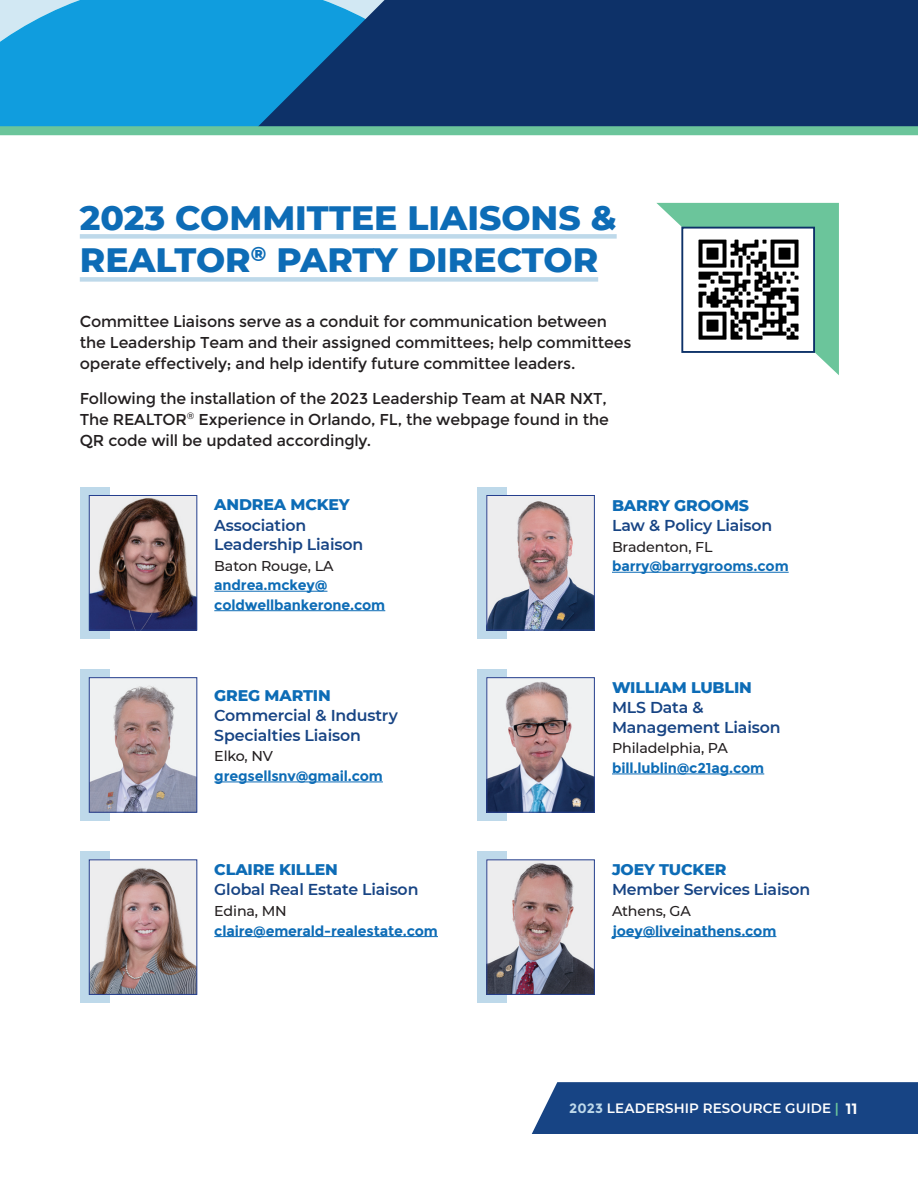
<style>
.page{position:relative;width:918px;height:1188px;background:#fff}
.page>*{position:absolute;margin:0;border:0;box-sizing:border-box;transform-origin:0 0}
.h1_hyper_top_lines{font:800 34.5px "Montserrat";color:#0d6cb6}
.Header_1-hyperlinked{font:800 34.5px "Montserrat";color:#0d6cb6}
.body_copy{font:15.75px/21px "Montserrat";letter-spacing:-.01em;color:#231f20}
.List-title{font:600 15.75px/19.5px "Montserrat";letter-spacing:-.01em;color:#174484}
.List-name{font:800 15.75px "Montserrat";letter-spacing:-.01em;color:#0d6cb6}
.list-email{font:700 14.25px/19.5px "Montserrat";letter-spacing:-.01em;color:#0d6cb6}
.list-location{font:500 14.25px "Montserrat";letter-spacing:-.01em;color:#231f20}
.t1{font:600 13.5px "Montserrat";letter-spacing:.005em;color:#fff}
.s1{font-weight:700;color:#bed9ea}
.s2{color:#6bc59b}
.s3{font-weight:700;font-size:15px}
</style>
<div class="page">
<div style="left:80px;top:234px;width:537px;height:5px;background:#bed9ea"></div>
<div style="left:80px;top:277px;width:518px;height:5px;background:#bed9ea"></div>
<svg style="left:656px;top:203px;width:183px;height:172px"></svg>
<div style="left:682px;top:228px;width:132px;height:124px;background:#fff"></div>
<img style="left:698px;top:239px;width:101px;height:101px">
<div style="left:681px;top:227px;width:134px;height:126px;border:2px solid #0d3168"></div>
<hr style="left:214px;top:591px;width:113px;height:1px;background:#0d6cb6">
<hr style="left:214px;top:610px;width:171px;height:1px;background:#0d6cb6">
<hr style="left:214px;top:782px;width:169px;height:1px;background:#0d6cb6">
<hr style="left:214px;top:936px;width:224px;height:1px;background:#0d6cb6">
<hr style="left:612px;top:572px;width:177px;height:1px;background:#0d6cb6">
<div style="left:80px;top:487px;width:29px;height:151px;background:#bed9ea"></div>
<div style="left:477px;top:487px;width:30px;height:151px;background:#bed9ea"></div>
<div style="left:80px;top:669px;width:29px;height:151px;background:#bed9ea"></div>
<div style="left:477px;top:669px;width:30px;height:151px;background:#bed9ea"></div>
<div style="left:80px;top:851px;width:29px;height:152px;background:#bed9ea"></div>
<div style="left:477px;top:851px;width:30px;height:152px;background:#bed9ea"></div>
<img style="left:91px;top:497px;width:104px;height:131px">
<div style="left:89px;top:495px;width:108px;height:135px;border:1px solid #253f8e"></div>
<img style="left:489px;top:497px;width:104px;height:131px">
<div style="left:487px;top:495px;width:108px;height:135px;border:1px solid #253f8e"></div>
<img style="left:91px;top:679px;width:104px;height:131px">
<div style="left:89px;top:677px;width:108px;height:135px;border:1px solid #253f8e"></div>
<img style="left:489px;top:679px;width:104px;height:131px">
<div style="left:487px;top:677px;width:108px;height:135px;border:1px solid #253f8e"></div>
<img style="left:91px;top:862px;width:104px;height:131px">
<div style="left:89px;top:860px;width:108px;height:135px;border:1px solid #253f8e"></div>
<img style="left:489px;top:862px;width:104px;height:131px">
<div style="left:487px;top:860px;width:108px;height:135px;border:1px solid #253f8e"></div>
<hr style="left:612px;top:774px;width:152px;height:1px;background:#0d6cb6">
<hr style="left:612px;top:936px;width:164px;height:1px;background:#0d6cb6">
<div style="left:532px;top:1082px;width:386px;height:52px;background:#174484"></div>
<div style="left:0;top:0;width:252px;height:126px;background:#109dde"></div>
<svg style="left:252px;top:0;width:666px;height:126px;background:#0e3d74"></svg>
<div style="left:0;top:126px;width:918px;height:9px;background:#6bc59b"></div>
<p class="h1_hyper_top_lines" style="left:80px;top:192px;width:538px">2023 COMMITTEE LIAISONS &amp;</p>
<p class="Header_1-hyperlinked" style="left:80px;top:235px;width:520px">REALTOR<sup>®</sup> PARTY DIRECTOR</p>
<p class="body_copy" style="left:80px;top:311px;width:553px">Committee Liaisons serve as a conduit for communication between the Leadership Team and their assigned committees; help committees operate effectively; and help identify future committee leaders.</p>
<p class="body_copy" style="left:80px;top:388px;width:531px;text-align:justify">Following the installation of the 2023 Leadership Team at NAR NXT, The REALTOR<sup>®</sup> Experience in Orlando, FL, the webpage found in the QR code will be updated accordingly.</p>
<p class="List-name" style="left:214px;top:493px;width:137px">ANDREA MCKEY</p>
<p class="List-title" style="left:214px;top:515px;width:150px">Association<br>Leadership Liaison</p>
<p class="list-location" style="left:214px;top:556px;width:121px">Baton Rouge, LA</p>
<p class="list-email" style="left:214px;top:575px;width:172px">andrea.mckey@ coldwellbankerone.com</p>
<p class="List-name" style="left:214px;top:684px;width:118px">GREG MARTIN</p>
<p class="List-title" style="left:214px;top:705px;width:185px">Commercial &amp; Industry<br>Specialties Liaison</p>
<p class="list-location" style="left:214px;top:746px;width:60px">Elko, NV</p>
<p class="list-email" style="left:214px;top:766px;width:170px">gregsellsnv@gmail.com</p>
<p class="List-name" style="left:214px;top:858px;width:125px">CLAIRE KILLEN</p>
<p class="List-title" style="left:214px;top:879px;width:206px">Global Real Estate Liaison</p>
<p class="list-location" style="left:214px;top:901px;width:74px">Edina, MN</p>
<p class="list-email" style="left:214px;top:921px;width:225px">claire@emerald-realestate.com</p>
<p class="List-name" style="left:612px;top:493px;width:139px">BARRY GROOMS</p>
<p class="List-title" style="left:612px;top:515px;width:162px">Law &amp; Policy Liaison</p>
<p class="list-location" style="left:612px;top:537px;width:102px">Bradenton, FL</p>
<p class="list-email" style="left:612px;top:556px;width:178px">barry@barrygrooms.com</p>
<p class="List-name" style="left:612px;top:676px;width:141px">WILLIAM LUBLIN</p>
<p class="List-title" style="left:612px;top:697px;width:170px">MLS Data &amp;<br>Management Liaison</p>
<p class="list-location" style="left:612px;top:738px;width:117px">Philadelphia, PA</p>
<p class="list-email" style="left:612px;top:758px;width:154px">bill.lublin@c21ag.com</p>
<p class="List-name" style="left:612px;top:858px;width:116px">JOEY TUCKER</p>
<p class="List-title" style="left:612px;top:879px;width:200px">Member Services Liaison</p>
<p class="list-location" style="left:612px;top:901px;width:80px">Athens, GA</p>
<p class="list-email" style="left:612px;top:921px;width:166px">joey@liveinathens.com</p>
<p class="t1" style="left:569px;top:1099px;width:290px"><span class="s1">2023</span> LEADERSHIP RESOURCE GUIDE <span class="s2">|</span> <span class="s3">11</span></p>
</div>
